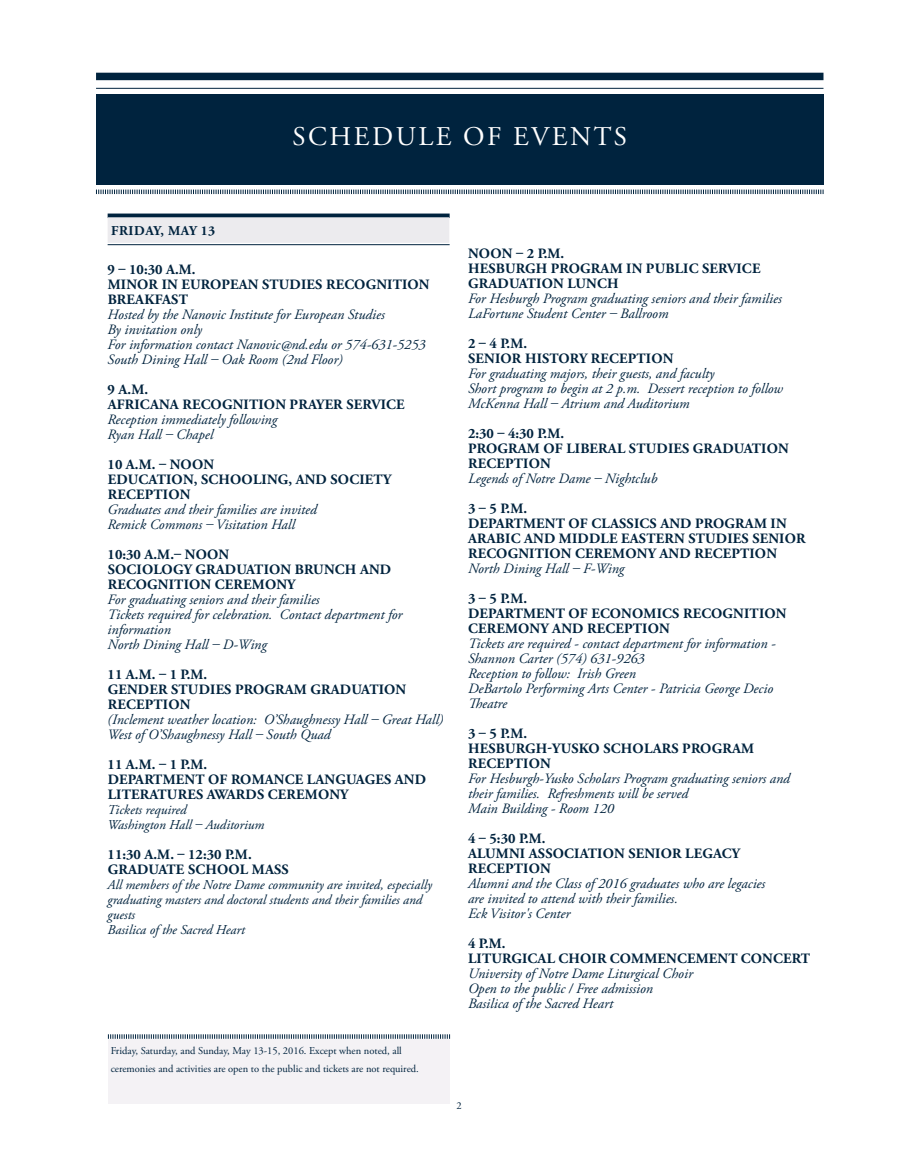
<style>
.page{position:relative;width:918px;height:1175px;background:#fff}
.page>*{position:absolute;margin:0;border:0;box-sizing:border-box;transform-origin:0 0}
.Headlines_Garamond_R{font:27px "Adobe Garamond Pro";letter-spacing:.095em;color:#fff}
.Adobe_Garamond_Itali{font:italic 14.25px/15px "Adobe Garamond Pro";color:#00233e}
.Adobe_Garamond_Itali-2{font:700 14.25px/15px "Adobe Garamond Pro";letter-spacing:.015em;color:#00233e}
.Body_Garamond_9_5_13{font:700 14.25px/15px "Adobe Garamond Pro";letter-spacing:.015em;color:#00233e}
.Adobe_Garamond_Itali-3{font:italic 13.5px/15px "Adobe Garamond Pro";color:#00233e}
.Subhead_Adobe_Garamo{font:700 13.5px "Adobe Garamond Pro";letter-spacing:.04em;color:#00233e}
.Footer_Legal{font:10.5px/18px "Adobe Garamond Pro";color:#00233e}
.s1{font-weight:700;font-style:normal}
</style>
<div class="page">
<div style="left:96px;top:95px;width:728px;height:90px;background:#00233e"></div>
<svg style="left:96px;top:189px;width:728px;height:6px"></svg>
<div style="left:96px;top:73px;width:728px;height:7px;background:#00233e"></div>
<hr style="left:96px;top:88px;width:728px;height:1px;background:#00233e">
<div style="left:108px;top:1038px;width:342px;height:65px;background:#f4f2f5"></div>
<svg style="left:108px;top:1034px;width:342px;height:4px"></svg>
<div style="left:108px;top:213px;width:342px;height:5px;background:#00233e"></div>
<div style="left:108px;top:217px;width:341px;height:26px;background:#ecebee"></div>
<hr style="left:108px;top:244px;width:342px;height:1px;background:#00233e">
<p class="Headlines_Garamond_R" style="left:292px;top:120px;width:336px">SCHEDULE OF EVENTS</p>
<p class="Subhead_Adobe_Garamo" style="left:111px;top:222px;width:105px">FRIDAY, MAY 13</p>
<p class="Adobe_Garamond_Itali-2" style="left:108px;top:262px;width:89px">9 – 10:30 A.M.</p>
<p class="Body_Garamond_9_5_13" style="left:108px;top:277px;width:323px">MINOR IN EUROPEAN STUDIES RECOGNITION<br>BREAKFAST</p>
<p class="Adobe_Garamond_Itali" style="left:108px;top:307px;width:279px">Hosted by the Nanovic Institute for European Studies</p>
<p class="Adobe_Garamond_Itali" style="left:108px;top:322px;width:320px">By invitation only<br>For information contact Nanovic@nd.edu or 574-631-5253</p>
<p class="Adobe_Garamond_Itali" style="left:108px;top:344px;width:237px;line-height:30px">South Dining Hall – Oak Room (2nd Floor)<br><span class="s1">9 A.M.</span></p>
<p class="Adobe_Garamond_Itali-2" style="left:108px;top:397px;width:298px">AFRICANA RECOGNITION PRAYER SERVICE</p>
<p class="Adobe_Garamond_Itali" style="left:108px;top:412px;width:171px">Reception immediately following</p>
<p class="Adobe_Garamond_Itali" style="left:108px;top:427px;width:107px">Ryan Hall – Chapel</p>
<p class="Adobe_Garamond_Itali-2" style="left:108px;top:457px;width:108px">10 A.M. – NOON</p>
<p class="Adobe_Garamond_Itali-2" style="left:108px;top:472px;width:285px">EDUCATION, SCHOOLING, AND SOCIETY<br>RECEPTION</p>
<p class="Adobe_Garamond_Itali" style="left:108px;top:502px;width:211px">Graduates and their families are invited</p>
<p class="Adobe_Garamond_Itali" style="left:108px;top:517px;width:189px">Remick Commons – Visitation Hall</p>
<p class="Adobe_Garamond_Itali-2" style="left:108px;top:547px;width:123px">10:30 A.M.– NOON</p>
<p class="Adobe_Garamond_Itali-2" style="left:108px;top:562px;width:285px">SOCIOLOGY GRADUATION BRUNCH AND<br>RECOGNITION CEREMONY</p>
<p class="Adobe_Garamond_Itali" style="left:108px;top:592px;width:296px">For graduating seniors and their families<br>Tickets required for celebration. Contact department for information<br>North Dining Hall – D-Wing</p>
<p class="Adobe_Garamond_Itali-2" style="left:108px;top:667px;width:101px">11 A.M. – 1 P.M.</p>
<p class="Adobe_Garamond_Itali-2" style="left:108px;top:682px;width:300px">GENDER STUDIES PROGRAM GRADUATION<br>RECEPTION</p>
<p class="Adobe_Garamond_Itali" style="left:108px;top:712px;width:337px">(Inclement weather location: O’Shaughnessy Hall – Great Hall)<br>West of O’Shaughnessy Hall – South Quad</p>
<p class="Adobe_Garamond_Itali-2" style="left:108px;top:757px;width:101px">11 A.M. – 1 P.M.</p>
<p class="Adobe_Garamond_Itali-2" style="left:108px;top:772px;width:320px">DEPARTMENT OF ROMANCE LANGUAGES AND<br>LITERATURES AWARDS CEREMONY</p>
<p class="Adobe_Garamond_Itali-3" style="left:108px;top:802px;width:80px">Tickets required</p>
<p class="Adobe_Garamond_Itali-3" style="left:108px;top:817px;width:158px">Washington Hall – Auditorium</p>
<p class="Adobe_Garamond_Itali-2" style="left:108px;top:847px;width:146px">11:30 A.M. – 12:30 P.M.</p>
<p class="Adobe_Garamond_Itali-2" style="left:108px;top:862px;width:183px">GRADUATE SCHOOL MASS</p>
<p class="Adobe_Garamond_Itali-3" style="left:108px;top:877px;width:326px">All members of the Notre Dame community are invited, especially graduating masters and doctoral students and their families and guests</p>
<p class="Adobe_Garamond_Itali-3" style="left:108px;top:922px;width:139px">Basilica of the Sacred Heart</p>
<p class="Adobe_Garamond_Itali-2" style="left:468px;top:246px;width:98px">NOON – 2 P.M.</p>
<p class="Adobe_Garamond_Itali-2" style="left:468px;top:261px;width:294px">HESBURGH PROGRAM IN PUBLIC SERVICE<br>GRADUATION LUNCH</p>
<p class="Adobe_Garamond_Itali" style="left:468px;top:291px;width:315px">For Hesburgh Program graduating seniors and their families</p>
<p class="Adobe_Garamond_Itali" style="left:468px;top:306px;width:202px">LaFortune Student Center – Ballroom</p>
<p class="Adobe_Garamond_Itali-2" style="left:468px;top:336px;width:61px">2 – 4 P.M.</p>
<p class="Adobe_Garamond_Itali-2" style="left:468px;top:351px;width:207px">SENIOR HISTORY RECEPTION</p>
<p class="Adobe_Garamond_Itali" style="left:468px;top:366px;width:248px">For graduating majors, their guests, and faculty</p>
<p class="Adobe_Garamond_Itali" style="left:468px;top:381px;width:316px">Short program to begin at 2 p.m. Dessert reception to follow</p>
<p class="Adobe_Garamond_Itali" style="left:468px;top:396px;width:223px">McKenna Hall – Atrium and Auditorium</p>
<p class="Adobe_Garamond_Itali-2" style="left:468px;top:426px;width:98px">2:30 – 4:30 P.M.</p>
<p class="Adobe_Garamond_Itali-2" style="left:468px;top:441px;width:322px">PROGRAM OF LIBERAL STUDIES GRADUATION<br>RECEPTION</p>
<p class="Adobe_Garamond_Itali" style="left:468px;top:471px;width:191px">Legends of Notre Dame – Nightclub</p>
<p class="Adobe_Garamond_Itali-2" style="left:468px;top:501px;width:61px">3 – 5 P.M.</p>
<p class="Adobe_Garamond_Itali-2" style="left:468px;top:516px;width:339px">DEPARTMENT OF CLASSICS AND PROGRAM IN<br>ARABIC AND MIDDLE EASTERN STUDIES SENIOR<br>RECOGNITION CEREMONY AND RECEPTION</p>
<p class="Adobe_Garamond_Itali" style="left:468px;top:561px;width:158px">North Dining Hall – F-Wing</p>
<p class="Adobe_Garamond_Itali-2" style="left:468px;top:591px;width:61px">3 – 5 P.M.</p>
<p class="Adobe_Garamond_Itali-2" style="left:468px;top:606px;width:320px">DEPARTMENT OF ECONOMICS RECOGNITION<br>CEREMONY AND RECEPTION</p>
<p class="Adobe_Garamond_Itali" style="left:468px;top:636px;width:309px">Tickets are required - contact department for information -</p>
<p class="Adobe_Garamond_Itali" style="left:468px;top:651px;width:178px">Shannon Carter (574) 631-9263</p>
<p class="Adobe_Garamond_Itali" style="left:468px;top:666px;width:307px">Reception to follow: Irish Green<br>DeBartolo Performing Arts Center - Patricia George Decio<br>Theatre</p>
<p class="Adobe_Garamond_Itali-2" style="left:468px;top:726px;width:61px">3 – 5 P.M.</p>
<p class="Adobe_Garamond_Itali-2" style="left:468px;top:741px;width:287px">HESBURGH-YUSKO SCHOLARS PROGRAM<br>RECEPTION</p>
<p class="Adobe_Garamond_Itali" style="left:468px;top:771px;width:324px">For Hesburgh-Yusko Scholars Program graduating seniors and their families. Refreshments will be served</p>
<p class="Adobe_Garamond_Itali" style="left:468px;top:801px;width:147px">Main Building - Room 120</p>
<p class="Adobe_Garamond_Itali-2" style="left:468px;top:831px;width:79px">4 – 5:30 P.M.</p>
<p class="Adobe_Garamond_Itali-2" style="left:468px;top:846px;width:274px">ALUMNI ASSOCIATION SENIOR LEGACY<br>RECEPTION</p>
<p class="Adobe_Garamond_Itali" style="left:468px;top:876px;width:299px">Alumni and the Class of 2016 graduates who are legacies are invited to attend with their families.</p>
<p class="Adobe_Garamond_Itali" style="left:468px;top:906px;width:104px">Eck Visitor's Center</p>
<p class="Adobe_Garamond_Itali-2" style="left:468px;top:936px;width:39px">4 P.M.</p>
<p class="Adobe_Garamond_Itali-2" style="left:468px;top:951px;width:343px">LITURGICAL CHOIR COMMENCEMENT CONCERT</p>
<p class="Adobe_Garamond_Itali" style="left:468px;top:966px;width:226px">University of Notre Dame Liturgical Choir</p>
<p class="Adobe_Garamond_Itali" style="left:468px;top:981px;width:187px">Open to the public / Free admission</p>
<p class="Adobe_Garamond_Itali" style="left:468px;top:996px;width:147px">Basilica of the Sacred Heart</p>
<p class="Footer_Legal" style="left:111px;top:1041px;width:310px">Friday, Saturday, and Sunday, May 13-15, 2016. Except when noted, all ceremonies and activities are open to the public and tickets are not required.</p>
<p class="Footer_Legal" style="left:456px;top:1097px;width:7px">2</p>
</div>
